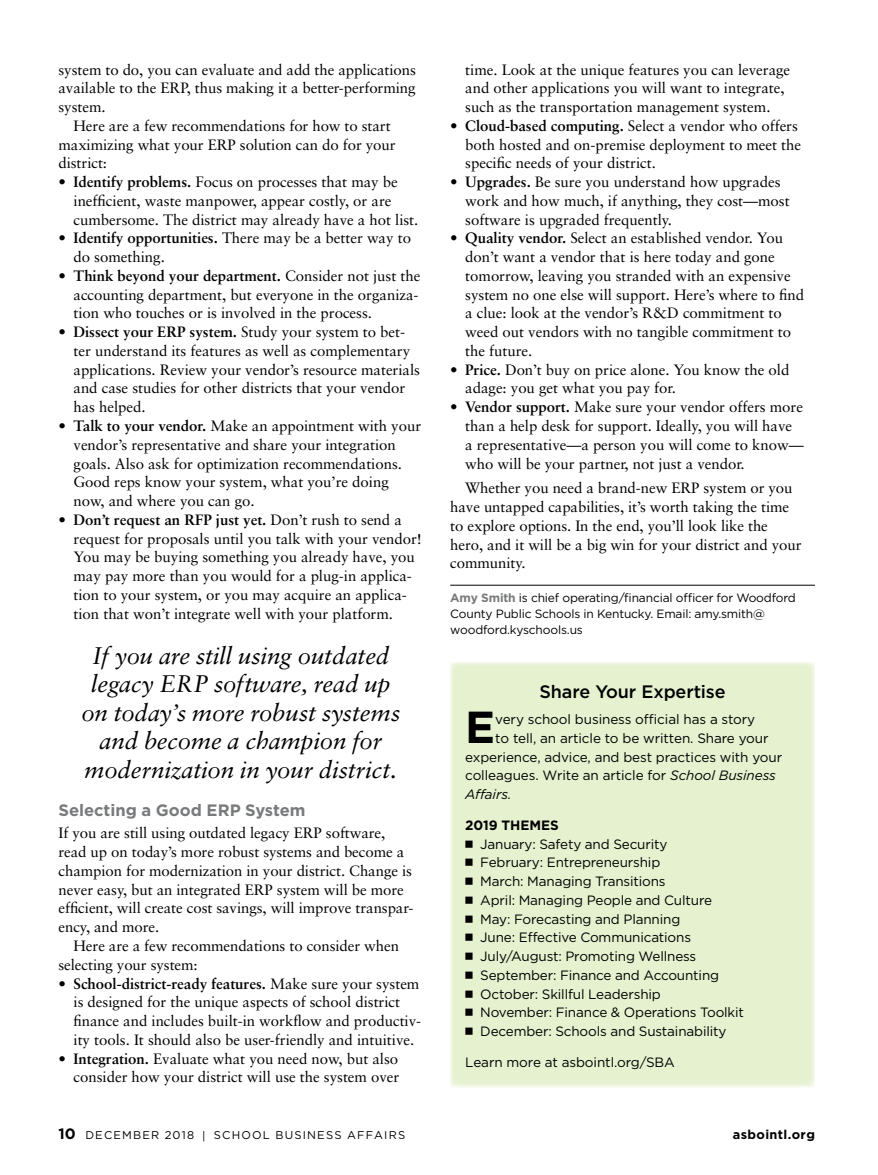
<style>
.page{position:relative;width:878px;height:1175px;background:#fff}
.page>*{position:absolute;margin:0;border:0;box-sizing:border-box;transform-origin:0 0}
.t1{font:700 44.7px "Gotham";color:#000}
.t2{font:italic 24px/28.5px "Sabon LT Std";letter-spacing:-.005em;color:#000;text-align:center}
.t3{font:500 18px "Gotham";letter-spacing:-.005em;color:#000}
.t4{font:700 16.5px "Gotham";color:#787a7b}
.t5{font:15px/18.8px "Sabon";color:#000}
.t6{font:13.5px/18.8px "Gotham";letter-spacing:-.01em;color:#000}
.t7{font:italic 13.5px "Gotham";letter-spacing:-.005em;color:#000}
.t8{font:700 12.75px "Gotham";letter-spacing:.03em;color:#000}
.t9{font:12px/15.8px "Gotham";letter-spacing:-.015em;color:#000}
.t10{font:11.25px "Gotham";letter-spacing:.105em;color:#000}
.s1{font-weight:700}
.s2{font-weight:700;color:#787a7b}
.s3{font-style:italic}
.s4{font-family:"Universal Newswith Comm Pi";font-size:14.25px}
.s5{font-weight:700;font-size:15px}
</style>
<div class="page">
<hr style="left:450px;top:585px;width:364px;height:1px;background:#000">
<div style="left:450px;top:662px;width:364px;height:426px;background:#e5f1cf"></div>
<p class="t5" style="left:58px;top:60px;width:359px">system to do, you can evaluate and add the applications</p>
<p class="t5" style="left:58px;top:79px;width:358px">available to the ERP, thus making it a better-performing</p>
<p class="t5" style="left:58px;top:97px;width:49px">system.</p>
<p class="t5" style="left:74px;top:116px;width:319px">Here are a few recommendations for how to start</p>
<p class="t5" style="left:58px;top:135px;width:338px">maximizing what your ERP solution can do for your</p>
<p class="t5" style="left:58px;top:154px;width:50px">district:</p>
<p class="t5" style="left:74px;top:172px;width:346px;text-indent:-15px">• <span class="s1">Identify problems.</span> Focus on processes that may be inefficient, waste manpower, appear costly, or are cumbersome. The district may already have a hot list.</p>
<p class="t5" style="left:74px;top:229px;width:339px;text-indent:-15px">• <span class="s1">Identify opportunities.</span> There may be a better way to do something.</p>
<p class="t5" style="left:74px;top:266px;width:348px;text-align:justify;text-indent:-15px">• <span class="s1">Think beyond your department.</span> Consider not just the accounting department, but everyone in the organiza&shy;tion who touches or is involved in the process.</p>
<p class="t5" style="left:74px;top:322px;width:348px;text-indent:-15px">• <span class="s1">Dissect your ERP system.</span> Study your system to bet&shy;ter understand its features as well as complementary applications. Review your vendor’s resource materials and case studies for other districts that your vendor has helped.</p>
<p class="t5" style="left:74px;top:416px;width:349px;text-indent:-15px">• <span class="s1">Talk to your vendor.</span> Make an appointment with your vendor’s representative and share your integration goals. Also ask for optimization recommendations.<br>Good reps know your system, what you’re doing now, and where you can go.</p>
<p class="t5" style="left:74px;top:510px;width:350px;text-indent:-15px">• <span class="s1">Don’t request an RFP just yet.</span> Don’t rush to send a request for proposals until you talk with your vendor!<br>You may be buying something you already have, you may pay more than you would for a plug-in applica&shy;tion to your system, or you may acquire an applica&shy;tion that won’t integrate well with your platform.</p>
<h2 class="t2" style="left:81px;top:641px;width:320px">If you are still using outdated legacy ERP software, read up on today’s more robust systems and become a champion for modernization in your district.</h2>
<p class="t4" style="left:58px;top:799px;width:249px">Selecting a Good ERP System</p>
<p class="t5" style="left:58px;top:823px;width:356px">If you are still using outdated legacy ERP software, read up on today’s more robust systems and become a champion for modernization in your district. Change is never easy, but an integrated ERP system will be more efficient, will create cost savings, will improve transpar&shy;ency, and more.</p>
<p class="t5" style="left:58px;top:936px;width:342px;text-indent:15px">Here are a few recommendations to consider when selecting your system:</p>
<p class="t5" style="left:74px;top:973px;width:349px;text-indent:-15px">• <span class="s1">School-district-ready features.</span> Make sure your system is designed for the unique aspects of school district finance and includes built-in workflow and productiv&shy;ity tools. It should also be user-friendly and intuitive.</p>
<p class="t5" style="left:58px;top:1048px;width:342px;text-align:right">• <span class="s1">Integration.</span> Evaluate what you need now, but also consider how your district will use the system over</p>
<p class="t5" style="left:465px;top:60px;width:326px">time. Look at the unique features you can leverage and other applications you will want to integrate, such as the transportation management system.</p>
<p class="t5" style="left:465px;top:116px;width:337px;text-indent:-15px">• <span class="s1">Cloud-based computing.</span> Select a vendor who offers both hosted and on-premise deployment to meet the specific needs of your district.</p>
<p class="t5" style="left:465px;top:172px;width:326px;text-indent:-15px">• <span class="s1">Upgrades.</span> Be sure you understand how upgrades work and how much, if anything, they cost—most software is upgraded frequently.</p>
<p class="t5" style="left:465px;top:229px;width:340px;text-indent:-15px">• <span class="s1">Quality vendor.</span> Select an established vendor. You don’t want a vendor that is here today and gone tomorrow, leaving you stranded with an expensive system no one else will support. Here’s where to find a clue: look at the vendor’s R&amp;D commitment to weed out vendors with no tangible commitment to the future.</p>
<p class="t5" style="left:465px;top:360px;width:325px;text-indent:-15px">• <span class="s1">Price.</span> Don’t buy on price alone. You know the old adage: you get what you pay for.</p>
<p class="t5" style="left:465px;top:397px;width:340px;text-indent:-15px">• <span class="s1">Vendor support.</span> Make sure your vendor offers more than a help desk for support. Ideally, you will have<br>a representative—a person you will come to know— who will be your partner, not just a vendor.</p>
<p class="t5" style="left:450px;top:478px;width:353px;text-indent:15px">Whether you need a brand-new ERP system or you have untapped capabilities, it’s worth taking the time to explore options. In the end, you’ll look like the hero, and it will be a big win for your district and your community.</p>
<p class="t9" style="left:450px;top:589px;width:347px"><span class="s2">Amy Smith</span> is chief operating/financial officer for Woodford<br>County Public Schools in Kentucky. Email: amy.smith@ woodford.kyschools.us</p>
<p class="t3" style="left:539px;top:679px;width:188px">Share Your Expertise</p>
<h1 class="t1" style="left:465px;top:697px;width:31px">E</h1>
<p class="t6" style="left:495px;top:709px;width:261px">very school business official has a story</p>
<p class="t6" style="left:495px;top:728px;width:275px">to tell, an article to be written. Share your</p>
<p class="t6" style="left:465px;top:747px;width:318px">experience, advice, and best practices with your</p>
<p class="t6" style="left:465px;top:765px;width:312px">colleagues. Write an article for <span class="s3">School Business</span></p>
<p class="t7" style="left:465px;top:785px;width:48px">Affairs.</p>
<p class="t6" style="left:465px;top:815px;width:280px"><span class="s1">2019 THEMES<br></span><span class="s4">7</span> January: Safety and Security<br><span class="s4">7</span> February: Entrepreneurship<br><span class="s4">7</span> March: Managing Transitions<br><span class="s4">7</span> April: Managing People and Culture<br><span class="s4">7</span> May: Forecasting and Planning<br><span class="s4">7</span> June: Effective Communications<br><span class="s4">7</span> July/August: Promoting Wellness<br><span class="s4">7</span> September: Finance and Accounting<br><span class="s4">7</span> October: Skillful Leadership<br><span class="s4">7</span> November: Finance &amp; Operations Toolkit<br><span class="s4">7</span> December: Schools and Sustainability</p>
<p class="t6" style="left:465px;top:1052px;width:211px">Learn more at asbointl.org/SBA</p>
<p class="t10" style="left:58px;top:1127px;width:348px"><span class="s5">10</span> DECEMBER 2018 | SCHOOL BUSINESS AFFAIRS</p>
<p class="t8" style="left:733px;top:1126px;width:83px">asbointl.org</p>
</div>
